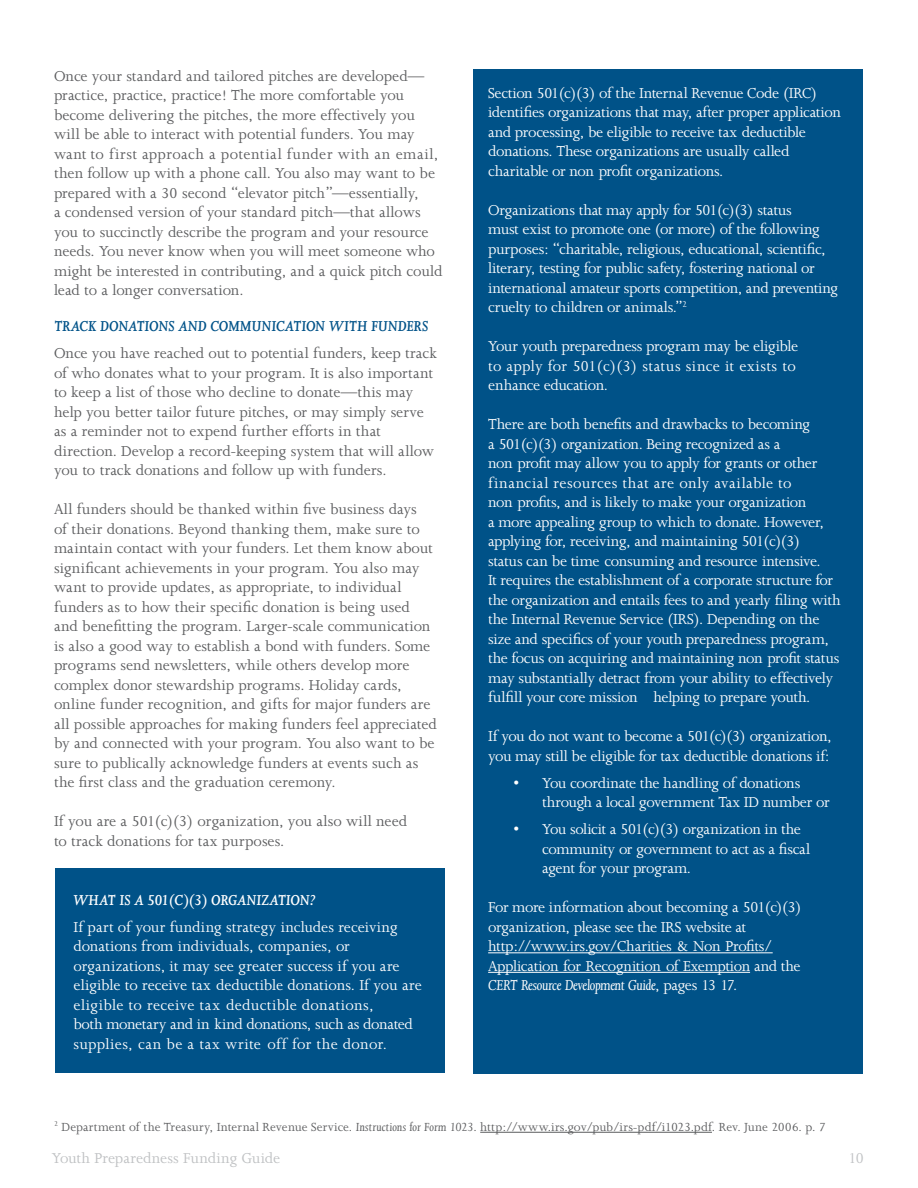
<style>
.page{position:relative;width:918px;height:1188px;background:#fff}
.page>*{position:absolute;margin:0;border:0;box-sizing:border-box;transform-origin:0 0}
.t1{font:16.5px/19.5px "Joanna";letter-spacing:-.015em;color:#fff}
.t2{font:16.5px/19.5px "Joanna";letter-spacing:-.005em;color:#5a5b5d}
.t3{font:italic 600 16.5px "Joanna";letter-spacing:-.01em;color:#005288}
.t4{font:italic 600 16.5px "Joanna";letter-spacing:-.015em;color:#fff}
.t5{font:16.5px "Joanna";letter-spacing:-.005em;color:#bec0c2}
.t6{font:16.5px "Joanna";color:#c0c2c4}
.t7{font:13.5px "Joanna";letter-spacing:.005em;color:#5a5b5d}
.s1{font-style:italic}
</style>
<div class="page">
<div style="left:473px;top:69px;width:390px;height:1005px;background:#005288"></div>
<div style="left:56px;top:868px;width:390px;height:205px;background:#005288"></div>
<hr style="left:488px;top:952px;width:285px;height:1px;background:#fff">
<hr style="left:488px;top:972px;width:262px;height:1px;background:#fff">
<hr style="left:480px;top:1132px;width:232px;height:1px;background:#5a5b5d">
<p class="t2" style="left:54px;top:66px;width:390px">Once your standard and tailored pitches are developed— practice, practice, practice! The more comfortable you become delivering the pitches, the more effectively you will be able to interact with potential funders. You may want to first approach a potential funder with an email, then follow up with a phone call. You also may want to be prepared with a 30 second “elevator pitch”—essentially,<br>a condensed version of your standard pitch—that allows you to succinctly describe the program and your resource needs. You never know when you will meet someone who might be interested in contributing, and a quick pitch could lead to a longer conversation.</p>
<h2 class="t3" style="left:54px;top:318px;width:376px">TRACK DONATIONS AND COMMUNICATION WITH FUNDERS</h2>
<p class="t2" style="left:54px;top:344px;width:384px">Once you have reached out to potential funders, keep track of who donates what to your program. It is also important to keep a list of those who decline to donate—this may help you better tailor future pitches, or may simply serve as a reminder not to expend further efforts in that direction. Develop a record-keeping system that will allow you to track donations and follow up with funders.</p>
<p class="t2" style="left:54px;top:500px;width:384px">All funders should be thanked within five business days<br>of their donations. Beyond thanking them, make sure to maintain contact with your funders. Let them know about significant achievements in your program. You also may want to provide updates, as appropriate, to individual funders as to how their specific donation is being used and benefitting the program. Larger-scale communication is also a good way to establish a bond with funders. Some programs send newsletters, while others develop more complex donor stewardship programs. Holiday cards, online funder recognition, and gifts for major funders are all possible approaches for making funders feel appreciated by and connected with your program. You also want to be sure to publically acknowledge funders at events such as the first class and the graduation ceremony.</p>
<p class="t2" style="left:54px;top:812px;width:355px">If you are a 501(c)(3) organization, you also will need to track donations for tax purposes.</p>
<h2 class="t4" style="left:73px;top:891px;width:244px">WHAT IS A 501(C)(3) ORGANIZATION?</h2>
<p class="t1" style="left:73px;top:917px;width:350px">If part of your funding strategy includes receiving donations from individuals, companies, or organizations, it may see greater success if you are eligible to receive tax deductible donations. If you are eligible to receive tax deductible donations,<br>both monetary and in kind donations, such as donated supplies, can be a tax write off for the donor.</p>
<p class="t1" style="left:488px;top:83px;width:354px">Section 501(c)(3) of the Internal Revenue Code (IRC) identifies organizations that may, after proper application and processing, be eligible to receive tax deductible donations. These organizations are usually called charitable or non profit organizations.</p>
<p class="t1" style="left:488px;top:200px;width:352px">Organizations that may apply for 501(c)(3) status<br>must exist to promote one (or more) of the following purposes: “charitable, religious, educational, scientific, literary, testing for public safety, fostering national or international amateur sports competition, and preventing cruelty to children or animals.”<sup>2</sup></p>
<p class="t1" style="left:488px;top:337px;width:311px">Your youth preparedness program may be eligible to apply for 501(c)(3) status since it exists to enhance education.</p>
<p class="t1" style="left:488px;top:415px;width:354px">There are both benefits and drawbacks to becoming<br>a 501(c)(3) organization. Being recognized as a<br>non profit may allow you to apply for grants or other financial resources that are only available to<br>non profits, and is likely to make your organization<br>a more appealing group to which to donate. However, applying for, receiving, and maintaining 501(c)(3)<br>status can be time consuming and resource intensive.<br>It requires the establishment of a corporate structure for the organization and entails fees to and yearly filing with the Internal Revenue Service (IRS). Depending on the size and specifics of your youth preparedness program, the focus on acquiring and maintaining non profit status may substantially detract from your ability to effectively fulfill your core mission helping to prepare youth.</p>
<p class="t1" style="left:488px;top:727px;width:345px">If you do not want to become a 501(c)(3) organization, you may still be eligible for tax deductible donations if:</p>
<p class="t1" style="left:542px;top:773px;width:289px;text-indent:-28px">• You coordinate the handling of donations through a local government Tax ID number or</p>
<p class="t1" style="left:542px;top:820px;width:269px;text-indent:-28px">• You solicit a 501(c)(3) organization in the community or government to act as a fiscal agent for your program.</p>
<p class="t1" style="left:488px;top:898px;width:315px">For more information about becoming a 501(c)(3) organization, please see the IRS website at http://www.irs.gov/Charities &amp; Non Profits/ Application for Recognition of Exemption and the <span class="s1">CERT Resource Development Guide</span>, pages 13 17.</p>
<p class="t7" style="left:54px;top:1120px;width:774px"><sup>2</sup> Department of the Treasury, Internal Revenue Service. <span class="s1">Instructions for Form 1023</span>. http://www.irs.gov/pub/irs-pdf/i1023.pdf. Rev. June 2006. p. 7</p>
<p class="t5" style="left:52px;top:1149px;width:230px">Youth Preparedness Funding Guide</p>
<p class="t6" style="left:848px;top:1149px;width:17px">10</p>
</div>
